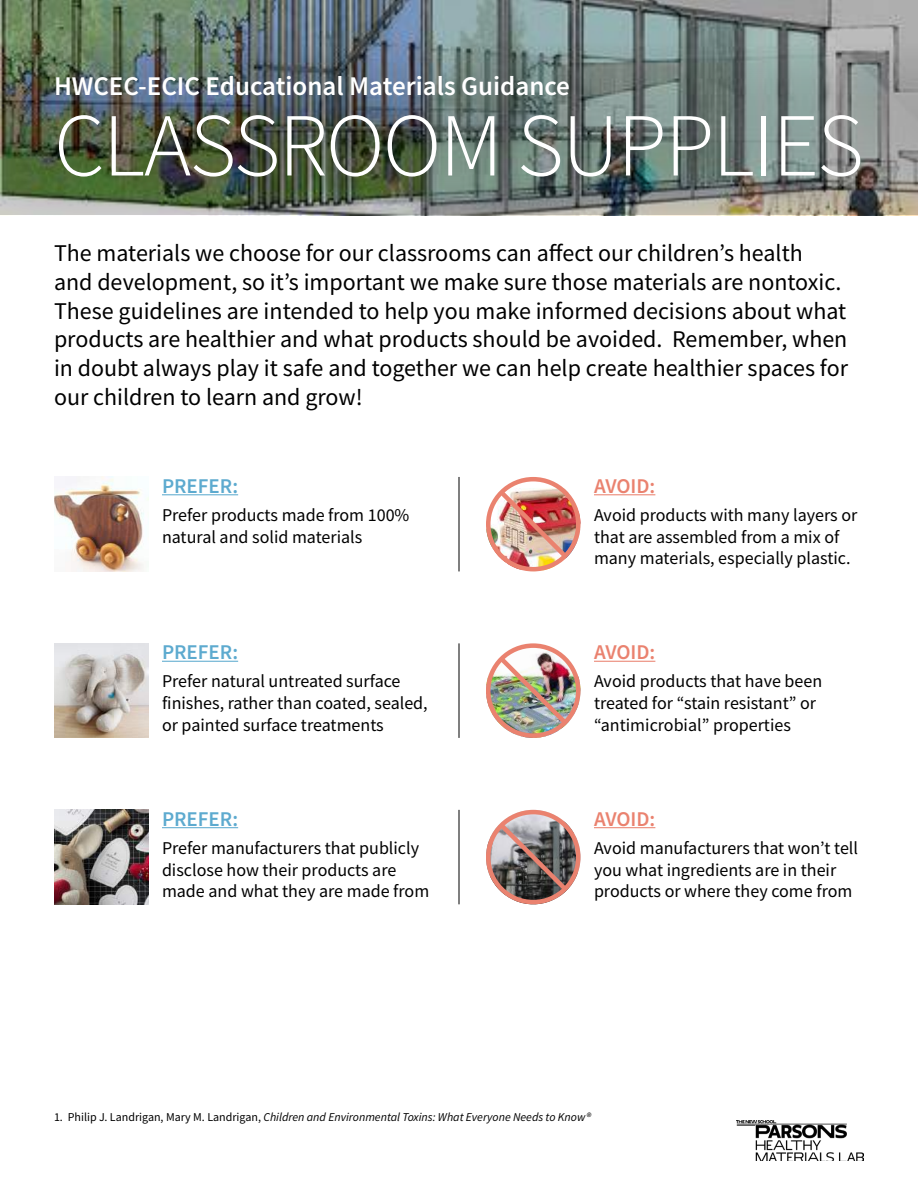
<style>
.page{position:relative;width:918px;height:1188px;background:#fff}
.page>*{position:absolute;margin:0;border:0;box-sizing:border-box;transform-origin:0 0}
.t1{font:300 90px "Source Sans Pro";letter-spacing:-.02em;color:#fff}
.t2{font:600 27px "Source Sans Pro";color:#fff}
.t3{font:24px/28.8px "Source Sans Pro";color:#000}
.t4{font:600 21px "Source Sans Pro";color:#5daacf}
.t5{font:600 21px "Source Sans Pro";letter-spacing:-.005em;color:#ea826f}
.t6{font:18px/21.6px "Source Sans Pro";color:#000}
.t7{font:italic 12px "Source Sans Pro";color:#000}
.s1{font-style:normal}
</style>
<div class="page">
<img style="left:737px;top:1120px;width:127px;height:41px">
<img style="left:0;top:0;width:918px;height:214px">
<hr style="left:594px;top:494px;width:61px;height:1px;background:#ea826f">
<img style="left:54px;top:477px;width:94px;height:94px">
<hr style="left:162px;top:494px;width:76px;height:1px;background:#5daacf">
<hr style="left:459px;top:477px;width:1px;height:94px;background:#000">
<img style="left:486px;top:477px;width:94px;height:94px;border-radius:47px">
<div style="left:486px;top:477px;width:94px;height:94px;border:4px solid #ea826f;border-radius:50%"></div>
<img style="left:496px;top:487px;width:75px;height:75px">
<hr style="left:594px;top:661px;width:61px;height:1px;background:#ea826f">
<img style="left:54px;top:643px;width:94px;height:95px">
<hr style="left:162px;top:661px;width:76px;height:1px;background:#5daacf">
<hr style="left:459px;top:643px;width:1px;height:95px;background:#000">
<img style="left:486px;top:643px;width:94px;height:95px;border-radius:47px">
<div style="left:486px;top:643px;width:94px;height:95px;border:4px solid #ea826f;border-radius:50%"></div>
<img style="left:496px;top:653px;width:75px;height:75px">
<hr style="left:594px;top:827px;width:61px;height:1px;background:#ea826f">
<img style="left:54px;top:810px;width:94px;height:94px">
<hr style="left:162px;top:827px;width:76px;height:1px;background:#5daacf">
<hr style="left:459px;top:810px;width:1px;height:94px;background:#000">
<img style="left:486px;top:810px;width:94px;height:94px;border-radius:47px">
<div style="left:486px;top:810px;width:94px;height:94px;border:4px solid #ea826f;border-radius:50%"></div>
<svg style="left:496px;top:820px;width:75px;height:75px;background:#807472"></svg>
<h2 class="t2" style="left:54px;top:68px;width:518px">HWCEC-ECIC Educational Materials Guidance</h2>
<h1 class="t1" style="left:54px;top:90px;width:811px">CLASSROOM SUPPLIES</h1>
<p class="t3" style="left:54px;top:239px;width:796px">The materials we choose for our classrooms can affect our children’s health<br>and development, so it’s important we make sure those materials are nontoxic.<br>These guidelines are intended to help you make informed decisions about what products are healthier and what products should be avoided. Remember, when in doubt always play it safe and together we can help create healthier spaces for our children to learn and grow!</p>
<p class="t4" style="left:162px;top:472px;width:78px">PREFER:</p>
<p class="t6" style="left:162px;top:504px;width:249px">Prefer products made from 100% natural and solid materials</p>
<p class="t4" style="left:162px;top:638px;width:78px">PREFER:</p>
<p class="t6" style="left:162px;top:671px;width:267px">Prefer natural untreated surface finishes, rather than coated, sealed, or painted surface treatments</p>
<p class="t4" style="left:162px;top:805px;width:78px">PREFER:</p>
<p class="t6" style="left:162px;top:837px;width:269px">Prefer manufacturers that publicly disclose how their products are made and what they are made from</p>
<p class="t5" style="left:594px;top:472px;width:63px">AVOID:</p>
<p class="t6" style="left:594px;top:504px;width:265px">Avoid products with many layers or that are assembled from a mix of many materials, especially plastic.</p>
<p class="t5" style="left:594px;top:638px;width:63px">AVOID:</p>
<p class="t6" style="left:594px;top:671px;width:230px">Avoid products that have been treated for “stain resistant” or “antimicrobial” properties</p>
<p class="t5" style="left:594px;top:805px;width:63px">AVOID:</p>
<p class="t6" style="left:594px;top:837px;width:266px">Avoid manufacturers that won’t tell you what ingredients are in their products or where they come from</p>
<p class="t7" style="left:54px;top:1109px;width:538px"><span class="s1">1. Philip J. Landrigan, Mary M. Landrigan,</span> Children and Environmental Toxins: What Everyone Needs to Know®</p>
</div>
